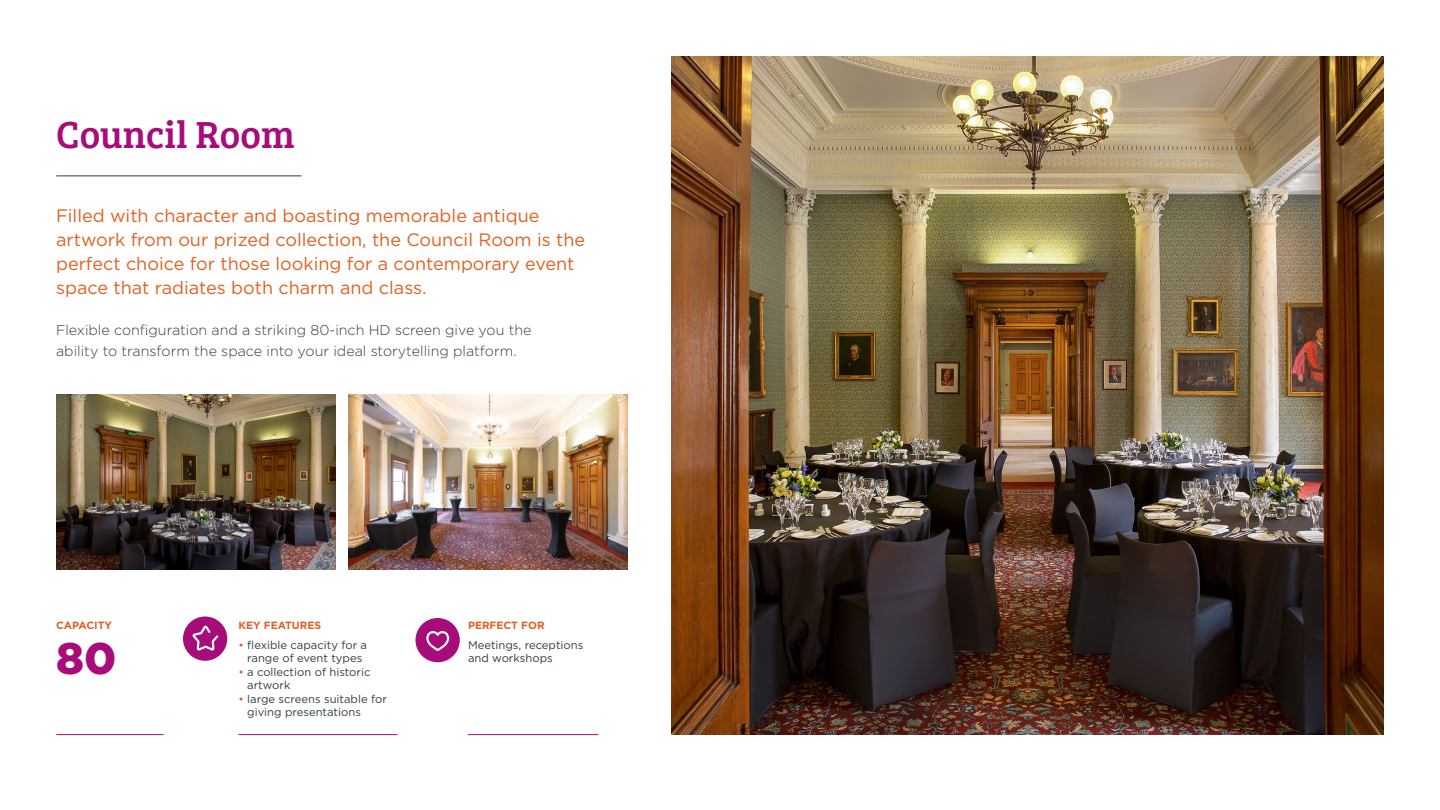
<style>
.page{position:relative;width:1440px;height:810px;background:#fff}
.page>*{position:absolute;margin:0;border:0;box-sizing:border-box;transform-origin:0 0}
.t1{font:900 44.25px "Gotham";color:#a80b7a}
.t2{font:39px "Bree Serif";color:#a80b7a}
.t3{font:18px/24px "Gotham";color:#de6121}
.t4{font:300 14.25px/20.2px "Gotham";color:#303c42}
.t5{font:11.25px/13.5px "Gotham";color:#303c42}
.t6{font:700 10.5px "Gotham";color:#de6121}
.s1{color:#de6121}
</style>
<div class="page">
<hr style="left:56px;top:176px;width:246px;height:1px;background:#303c42">
<img style="left:671px;top:56px;width:713px;height:679px">
<hr style="left:56px;top:734px;width:108px;height:1px;background:#a80b7a">
<hr style="left:238px;top:734px;width:160px;height:1px;background:#a80b7a">
<hr style="left:468px;top:734px;width:130px;height:1px;background:#a80b7a">
<div style="left:416px;top:618px;width:44px;height:44px;background:#a80b7a;border-radius:50%"></div>
<div style="left:183px;top:616px;width:44px;height:45px;background:#a80b7a;border-radius:50%"></div>
<svg style="left:426px;top:631px;width:24px;height:20px"></svg>
<svg style="left:191px;top:625px;width:29px;height:36px"></svg>
<img style="left:56px;top:394px;width:280px;height:175px">
<img style="left:348px;top:394px;width:280px;height:175px">
<h2 class="t2" style="left:56px;top:106px;width:240px">Council Room</h2>
<p class="t3" style="left:56px;top:203px;width:531px">Filled with character and boasting memorable antique artwork from our prized collection, the Council Room is the perfect choice for those looking for a contemporary event space that radiates both charm and class.</p>
<p class="t4" style="left:56px;top:320px;width:477px">Flexible configuration and a striking 80-inch HD screen give you the ability to transform the space into your ideal storytelling platform.</p>
<p class="t6" style="left:56px;top:618px;width:57px">CAPACITY</p>
<p class="t6" style="left:238px;top:618px;width:84px">KEY FEATURES</p>
<p class="t5" style="left:238px;top:638px;width:130px;text-align:center"><span class="s1">•</span> flexible capacity for a range of event types</p>
<p class="t5" style="left:247px;top:665px;width:125px;text-indent:-9px"><span class="s1">•</span> a collection of historic artwork</p>
<p class="t5" style="left:247px;top:692px;width:141px;text-indent:-9px"><span class="s1">•</span> large screens suitable for giving presentations</p>
<h1 class="t1" style="left:56px;top:628px;width:62px">80</h1>
<p class="t6" style="left:468px;top:618px;width:78px">PERFECT FOR</p>
<p class="t5" style="left:468px;top:638px;width:117px">Meetings, receptions and workshops</p>
</div>
